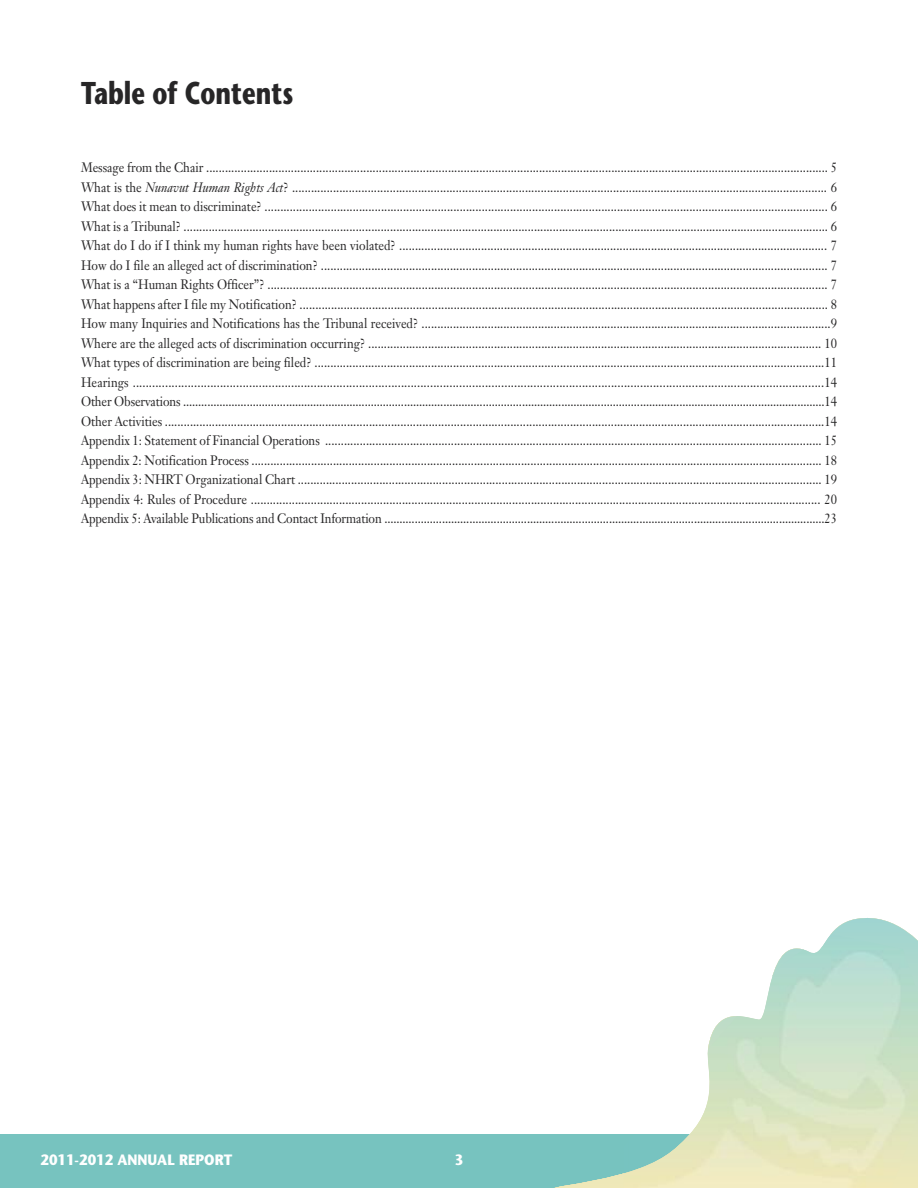
<style>
.page{position:relative;width:918px;height:1188px;background:#fff}
.page>*{position:absolute;margin:0;border:0;box-sizing:border-box;transform-origin:0 0}
.t1{font:700 31.5px "Stone Sans";color:#272627;scale:.75 1}
.t2{font:700 15px "Stone Sans";color:#fff;scale:.9 1}
.t3{font:13.5px/19.5px "Janson Text";letter-spacing:-.01em;color:#272627;text-align:justify;scale:.9 1}
.s1{font-style:italic}
</style>
<div class="page">
<div style="left:0;top:1134px;width:918px;height:54px;background:#77c3bf"></div>
<svg style="left:554px;top:918px;width:356px;height:270px"></svg>
<img style="left:803px;top:933px;width:28px;height:1px">
<img style="left:624px;top:934px;width:294px;height:254px">
<h1 class="t1" style="left:81px;top:81px;width:285px">Table of Contents</h1>
<p class="t3" style="left:81px;top:159px;width:842px">Message from the Chair ...................................................................................................................................................................................................... 5<br>What is the <span class="s1">Nunavut Human Rights Act</span>? .......................................................................................................................................................................... 6<br>What does it mean to discriminate? ................................................................................................................................................................................... 6<br>What is a Tribunal? .............................................................................................................................................................................................................. 6<br>What do I do if I think my human rights have been violated? ........................................................................................................................................ 7<br>How do I file an alleged act of discrimination? ................................................................................................................................................................. 7<br>What is a “Human Rights Officer”? .................................................................................................................................................................................. 7<br>What happens after I file my Notification? ........................................................................................................................................................................ 8<br>How many Inquiries and Notifications has the Tribunal received? ..................................................................................................................................9<br>Where are the alleged acts of discrimination occurring? ................................................................................................................................................ 10<br>What types of discrimination are being filed? ..................................................................................................................................................................11<br>Hearings ......................................................................................................................................................................................................................14<br>Other Observations ....................................................................................................................................................................................................................14<br>Other Activities ..................................................................................................................................................................................................................14<br>Appendix 1: Statement of Financial Operations .............................................................................................................................................................. 15<br>Appendix 2: Notification Process ...................................................................................................................................................................................... 18<br>Appendix 3: NHRT Organizational Chart ....................................................................................................................................................................... 19<br>Appendix 4: Rules of Procedure ..................................................................................................................................................................................... 20<br>Appendix 5: Available Publications and Contact Information .................................................................................................................................................23</p>
<p class="t2" style="left:41px;top:1154px;width:215px">2011-2012 ANNUAL REPORT</p>
<p class="t2" style="left:455px;top:1154px;width:11px">3</p>
</div>
